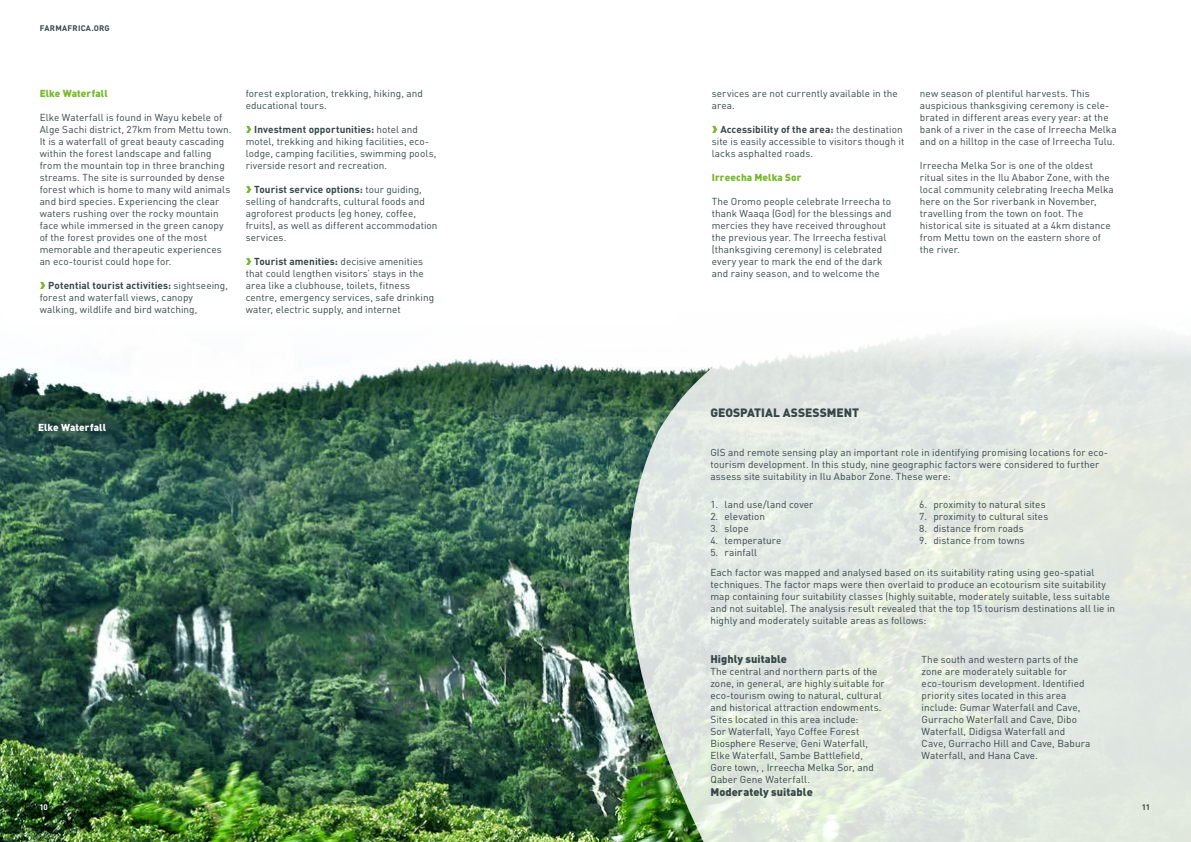
<style>
.page{position:relative;width:1191px;height:842px;background:#fff}
.page>*{position:absolute;margin:0;border:0;box-sizing:border-box;transform-origin:0 0}
.t1{font:900 12px "DIN Pro";color:#364647}
.t2{font:900 11px "DIN Pro";letter-spacing:.005em;color:#364647}
.t3{font:10px/12px "DIN Pro";letter-spacing:.005em;color:#364647}
.t4{font:900 10px "DIN Pro";letter-spacing:.01em;color:#76b82a}
.t5{font:900 10px "DIN Pro";letter-spacing:.005em;color:#fff}
.t6{font:700 8px "DIN Pro";letter-spacing:.03em;color:#364647}
.t7{font:700 8px "DIN Pro";color:#fff}
.s1{font-weight:700}
</style>
<div class="page">
<img style="left:0;top:358px;width:600px;height:484px">
<svg style="left:600px;top:333px;width:591px;height:509px;background:#d5dfd5"></svg>
<svg style="left:40px;top:282px;width:6px;height:7px"></svg>
<svg style="left:246px;top:126px;width:6px;height:7px"></svg>
<svg style="left:246px;top:186px;width:6px;height:7px"></svg>
<svg style="left:246px;top:258px;width:6px;height:7px"></svg>
<svg style="left:712px;top:126px;width:6px;height:7px"></svg>
<div style="left:5px;top:316px;width:672px;height:32px;background:#fff"></div>
<p class="t6" style="left:40px;top:22px;width:72px">FARMAFRICA.ORG</p>
<p class="t4" style="left:40px;top:87px;width:70px">Elke Waterfall</p>
<p class="t3" style="left:40px;top:110px;width:193px">Elke Waterfall is found in Wayu kebele of Alge Sachi district, 27km from Mettu town.<br>It is a waterfall of great beauty cascading within the forest landscape and falling from the mountain top in three branching streams. The site is surrounded by dense forest which is home to many wild animals and bird species. Experiencing the clear waters rushing over the rocky mountain face while immersed in the green canopy of the forest provides one of the most memorable and therapeutic experiences an eco-tourist could hope for.</p>
<p class="t3" style="left:40px;top:278px;width:190px;text-indent:9px"><span class="s1">Potential tourist activities:</span> sightseeing, forest and waterfall views, canopy walking, wildlife and bird watching,</p>
<p class="t3" style="left:246px;top:86px;width:179px">forest exploration, trekking, hiking, and educational tours.</p>
<p class="t3" style="left:246px;top:122px;width:192px;text-indent:9px"><span class="s1">Investment opportunities:</span> hotel and motel, trekking and hiking facilities, eco&shy;lodge, camping facilities, swimming pools, riverside resort and recreation.</p>
<p class="t3" style="left:246px;top:182px;width:193px;text-indent:9px"><span class="s1">Tourist service options:</span> tour guiding, selling of handcrafts, cultural foods and agroforest products (eg honey, coffee, fruits), as well as different accommodation services.</p>
<p class="t3" style="left:246px;top:254px;width:190px;text-indent:9px"><span class="s1">Tourist amenities:</span> decisive amenities that could lengthen visitors’ stays in the area like a clubhouse, toilets, fitness centre, emergency services, safe drinking water, electric supply, and internet</p>
<p class="t5" style="left:38px;top:420px;width:70px">Elke Waterfall</p>
<p class="t3" style="left:712px;top:86px;width:187px">services are not currently available in the area.</p>
<p class="t3" style="left:711px;top:122px;width:194px;text-indent:9px"><span class="s1">Accessibility of the area:</span> the destination site is easily accessible to visitors though it lacks asphalted roads.</p>
<p class="t4" style="left:711px;top:171px;width:91px">Irreecha Melka Sor</p>
<p class="t3" style="left:711px;top:194px;width:181px">The Oromo people celebrate Irreecha to thank Waaqa (God) for the blessings and mercies they have received throughout the previous year. The Irreecha festival (thanksgiving ceremony) is celebrated every year to mark the end of the dark and rainy season, and to welcome the</p>
<p class="t3" style="left:920px;top:86px;width:198px">new season of plentiful harvests. This auspicious thanksgiving ceremony is cele&shy;brated in different areas every year: at the bank of a river in the case of Irreecha Melka and on a hilltop in the case of Irreecha Tulu.</p>
<p class="t3" style="left:920px;top:158px;width:195px">Irreecha Melka Sor is one of the oldest ritual sites in the Ilu Ababor Zone, with the local community celebrating Ireecha Melka here on the Sor riverbank in November, travelling from the town on foot. The historical site is situated at a 4km distance from Mettu town on the eastern shore of the river.</p>
<p class="t1" style="left:710px;top:404px;width:150px">GEOSPATIAL ASSESSMENT</p>
<p class="t3" style="left:710px;top:445px;width:399px">GIS and remote sensing play an important role in identifying promising locations for eco&shy;tourism development. In this study, nine geographic factors were considered to further assess site suitability in Ilu Ababor Zone. These were:</p>
<p class="t3" style="left:710px;top:497px;width:105px">1. land use/land cover</p>
<p class="t3" style="left:710px;top:509px;width:56px">2. elevation</p>
<p class="t3" style="left:710px;top:521px;width:40px">3. slope</p>
<p class="t3" style="left:710px;top:533px;width:72px">4. temperature</p>
<p class="t3" style="left:710px;top:545px;width:48px">5. rainfall</p>
<p class="t3" style="left:919px;top:497px;width:128px">6. proximity to natural sites</p>
<p class="t3" style="left:919px;top:509px;width:131px">7. proximity to cultural sites</p>
<p class="t3" style="left:919px;top:521px;width:106px">8. distance from roads</p>
<p class="t3" style="left:919px;top:533px;width:107px">9. distance from towns</p>
<p class="t3" style="left:710px;top:565px;width:406px">Each factor was mapped and analysed based on its suitability rating using geo-spatial techniques. The factor maps were then overlaid to produce an ecotourism site suitability map containing four suitability classes (highly suitable, moderately suitable, less suitable and not suitable). The analysis result revealed that the top 15 tourism destinations all lie in highly and moderately suitable areas as follows:</p>
<p class="t2" style="left:710px;top:652px;width:78px">Highly suitable</p>
<p class="t3" style="left:710px;top:665px;width:176px">The central and northern parts of the zone, in general, are highly suitable for eco-tourism owing to natural, cultural and historical attraction endowments.<br>Sites located in this area include:<br>Sor Waterfall, Yayo Coffee Forest Biosphere Reserve, Geni Waterfall, Elke Waterfall, Sambe Battlefield, Gore town, , Irreecha Melka Sor, and Qaber Gene Waterfall.</p>
<p class="t2" style="left:710px;top:785px;width:104px">Moderately suitable</p>
<p class="t3" style="left:921px;top:652px;width:170px">The south and western parts of the zone are moderately suitable for eco-tourism development. Identified priority sites located in this area include: Gumar Waterfall and Cave, Gurracho Waterfall and Cave, Dibo Waterfall, Didigsa Waterfall and Cave, Gurracho Hill and Cave, Babura Waterfall, and Hana Cave.</p>
<p class="t7" style="left:39px;top:800px;width:10px">10</p>
<p class="t6" style="left:1141px;top:800px;width:10px">11</p>
</div>
